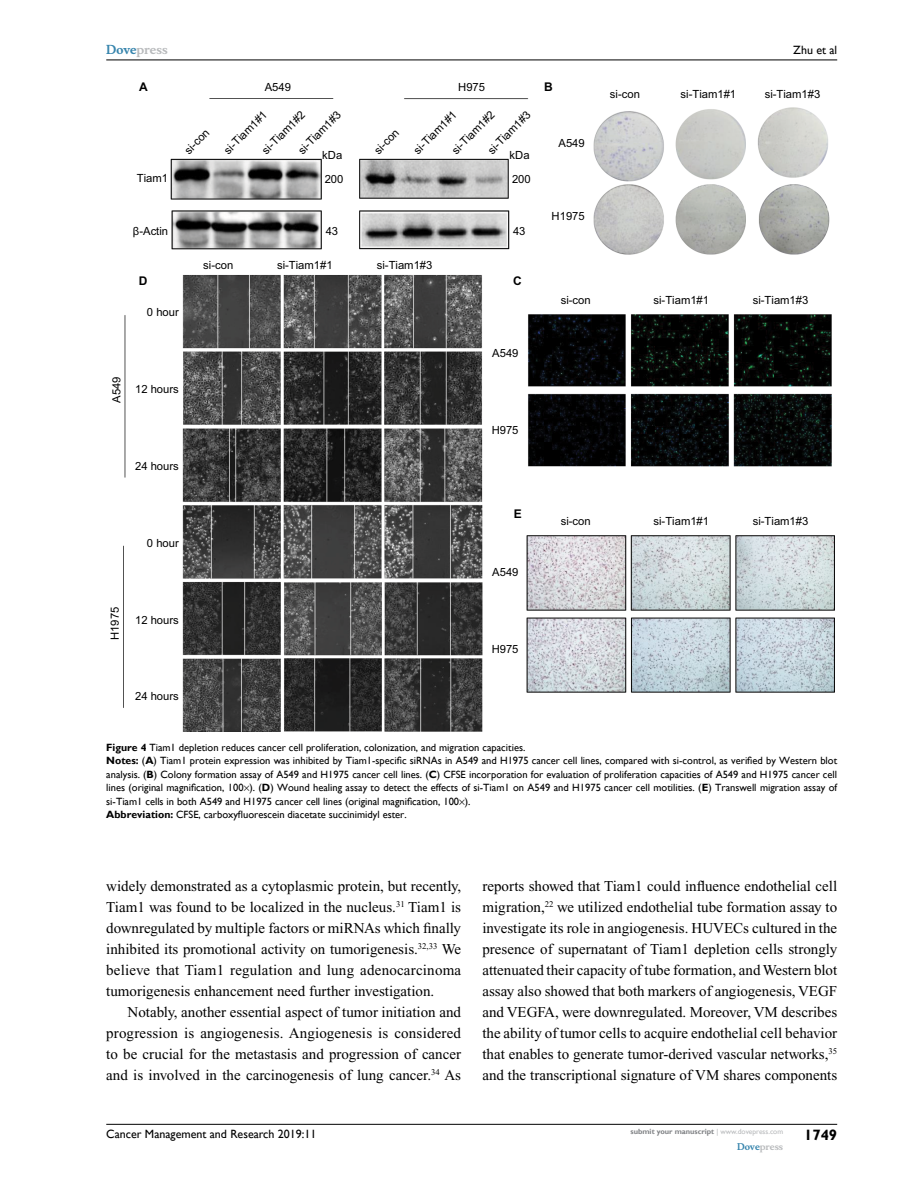
<style>
.page{position:relative;width:918px;height:1188px;background:#fff}
.page>*{position:absolute;margin:0;border:0;box-sizing:border-box;transform-origin:0 0}
.t1{font:15px/21px "Times New Roman";color:#000;text-align:justify}
.t2{font:700 15px "Gill Sans";color:#000}
.t3{font:12px "Gill Sans";color:#000}
.t4{font:700 12px "Musee";color:#b8babc}
.t5{font:700 12px "Arial";color:#000}
.t6{font:11.25px/24.6px "Arial";color:#000}
.t7{font:10.5px/13.5px "Gill Sans";color:#000}
.t8{font:700 9px "Musee";color:#b8babc}
.t9{font:700 7.5px "Gill Sans";color:#808285}
.s1{color:#3785ad}
.s2{font-weight:700}
.s3{font-weight:400;color:#b8babc}
</style>
<div class="page">
<hr style="left:106px;top:1124px;width:731px;height:1px;background:#000">
<hr style="left:106px;top:60px;width:731px;height:1px;background:#000">
<img style="left:123px;top:98px;width:711px;height:634px">
<p class="t4" style="left:106px;top:43px;width:63px"><span class="s1">Dove</span>press</p>
<p class="t5" style="left:139px;top:78px;width:10px">A</p>
<p class="t5" style="left:544px;top:79px;width:10px">B</p>
<p class="t6" style="left:265px;top:75px;width:28px">A549</p>
<p class="t6" style="left:458px;top:75px;width:28px">H975</p>
<p class="t6" style="left:137px;top:166px;width:33px">Tiam1</p>
<p class="t6" style="left:133px;top:218px;width:37px">β-Actin</p>
<p class="t5" style="left:139px;top:273px;width:10px">D</p>
<p class="t6" style="left:178px;top:143px;width:32px;rotate:-45deg">si-con</p>
<p class="t6" style="left:291px;top:143px;width:57px;rotate:-45deg">si-Tiam1#3</p>
<p class="t6" style="left:255px;top:143px;width:57px;rotate:-45deg">si-Tiam1#2</p>
<p class="t6" style="left:217px;top:143px;width:57px;rotate:-45deg">si-Tiam1#1</p>
<p class="t6" style="left:322px;top:143px;width:23px">kDa<br>200</p>
<p class="t6" style="left:326px;top:218px;width:14px">43</p>
<p class="t6" style="left:367px;top:143px;width:32px;rotate:-45deg">si-con</p>
<p class="t6" style="left:481px;top:143px;width:57px;rotate:-45deg">si-Tiam1#3</p>
<p class="t6" style="left:445px;top:143px;width:57px;rotate:-45deg">si-Tiam1#2</p>
<p class="t6" style="left:407px;top:143px;width:57px;rotate:-45deg">si-Tiam1#1</p>
<p class="t6" style="left:510px;top:143px;width:23px">kDa<br>200</p>
<p class="t6" style="left:513px;top:218px;width:14px">43</p>
<p class="t6" style="left:203px;top:253px;width:32px">si-con</p>
<p class="t6" style="left:277px;top:253px;width:57px">si-Tiam1#1</p>
<p class="t6" style="left:377px;top:253px;width:57px">si-Tiam1#3</p>
<p class="t5" style="left:513px;top:272px;width:10px">C</p>
<p class="t6" style="left:559px;top:131px;width:28px">A549</p>
<p class="t6" style="left:552px;top:204px;width:35px">H1975</p>
<p class="t3" style="left:793px;top:43px;width:45px">Zhu et al</p>
<p class="t6" style="left:610px;top:82px;width:32px">si-con</p>
<p class="t6" style="left:681px;top:82px;width:57px">si-Tiam1#1</p>
<p class="t6" style="left:765px;top:82px;width:57px">si-Tiam1#3</p>
<p class="t6" style="left:147px;top:300px;width:33px">0 hour</p>
<p class="t6" style="left:104px;top:403px;width:28px;rotate:-90deg">A549</p>
<p class="t6" style="left:135px;top:377px;width:45px">12 hours</p>
<p class="t6" style="left:135px;top:454px;width:45px">24 hours</p>
<p class="t6" style="left:147px;top:530px;width:33px">0 hour</p>
<p class="t6" style="left:102px;top:640px;width:35px;rotate:-90deg">H1975</p>
<p class="t6" style="left:135px;top:607px;width:45px">12 hours</p>
<p class="t6" style="left:135px;top:684px;width:45px">24 hours</p>
<p class="t6" style="left:492px;top:341px;width:28px">A549</p>
<p class="t6" style="left:492px;top:418px;width:28px">H975</p>
<p class="t5" style="left:514px;top:506px;width:10px">E</p>
<p class="t6" style="left:492px;top:560px;width:28px">A549</p>
<p class="t6" style="left:492px;top:637px;width:28px">H975</p>
<p class="t6" style="left:561px;top:288px;width:32px">si-con</p>
<p class="t6" style="left:654px;top:288px;width:57px">si-Tiam1#1</p>
<p class="t6" style="left:753px;top:288px;width:57px">si-Tiam1#3</p>
<p class="t6" style="left:561px;top:508px;width:32px">si-con</p>
<p class="t6" style="left:654px;top:508px;width:57px">si-Tiam1#1</p>
<p class="t6" style="left:753px;top:508px;width:57px">si-Tiam1#3</p>
<p class="t7" style="left:106px;top:741px;width:732px"><span class="s2">Figure 4</span> Tiam1 depletion reduces cancer cell proliferation, colonization, and migration capacities.<br><span class="s2">Notes:</span> (<span class="s2">A</span>) Tiam1 protein expression was inhibited by Tiam1-specific siRNAs in A549 and H1975 cancer cell lines, compared with si-control, as verified by Western blot analysis. (<span class="s2">B</span>) Colony formation assay of A549 and H1975 cancer cell lines. (<span class="s2">C</span>) CFSE incorporation for evaluation of proliferation capacities of A549 and H1975 cancer cell lines (original magnification, 100 ). (<span class="s2">D</span>) Wound healing assay to detect the effects of si-Tiam1 on A549 and H1975 cancer cell motilities. (<span class="s2">E</span>) Transwell migration assay of si-Tiam1 cells in both A549 and H1975 cancer cell lines (original magnification, 100 ).<br><span class="s2">Abbreviation:</span> CFSE, carboxyfluorescein diacetate succinimidyl ester.</p>
<p class="t1" style="left:106px;top:875px;width:356px">widely demonstrated as a cytoplasmic protein, but recently, Tiam1 was found to be localized in the nucleus.<sup>31</sup> Tiam1 is downregulated by multiple factors or miRNAs which finally inhibited its promotional activity on tumorigenesis.<sup>32,33</sup> We believe that Tiam1 regulation and lung adenocarcinoma tumorigenesis enhancement need further investigation.</p>
<p class="t1" style="left:106px;top:1001px;width:356px;text-indent:21px">Notably, another essential aspect of tumor initiation and progression is angiogenesis. Angiogenesis is considered to be crucial for the metastasis and progression of cancer and is involved in the carcinogenesis of lung cancer.<sup>34</sup> As</p>
<p class="t1" style="left:482px;top:875px;width:356px">reports showed that Tiam1 could influence endothelial cell migration,<sup>22</sup> we utilized endothelial tube formation assay to investigate its role in angiogenesis. HUVECs cultured in the presence of supernatant of Tiam1 depletion cells strongly attenuated their capacity of tube formation, and Western blot assay also showed that both markers of angiogenesis, VEGF and VEGFA, were downregulated. Moreover, VM describes the ability of tumor cells to acquire endothelial cell behavior that enables to generate tumor-derived vascular networks,<sup>35 </sup>and the transcriptional signature of VM shares components</p>
<p class="t3" style="left:106px;top:1127px;width:212px">Cancer Management and Research 2019:11</p>
<p class="t9" style="left:631px;top:1127px;width:154px">submit your manuscript <span class="s3">| www.dovepress.com</span></p>
<p class="t8" style="left:737px;top:1141px;width:48px"><span class="s1">Dove</span>press</p>
<p class="t2" style="left:804px;top:1126px;width:35px">1749</p>
</div>
